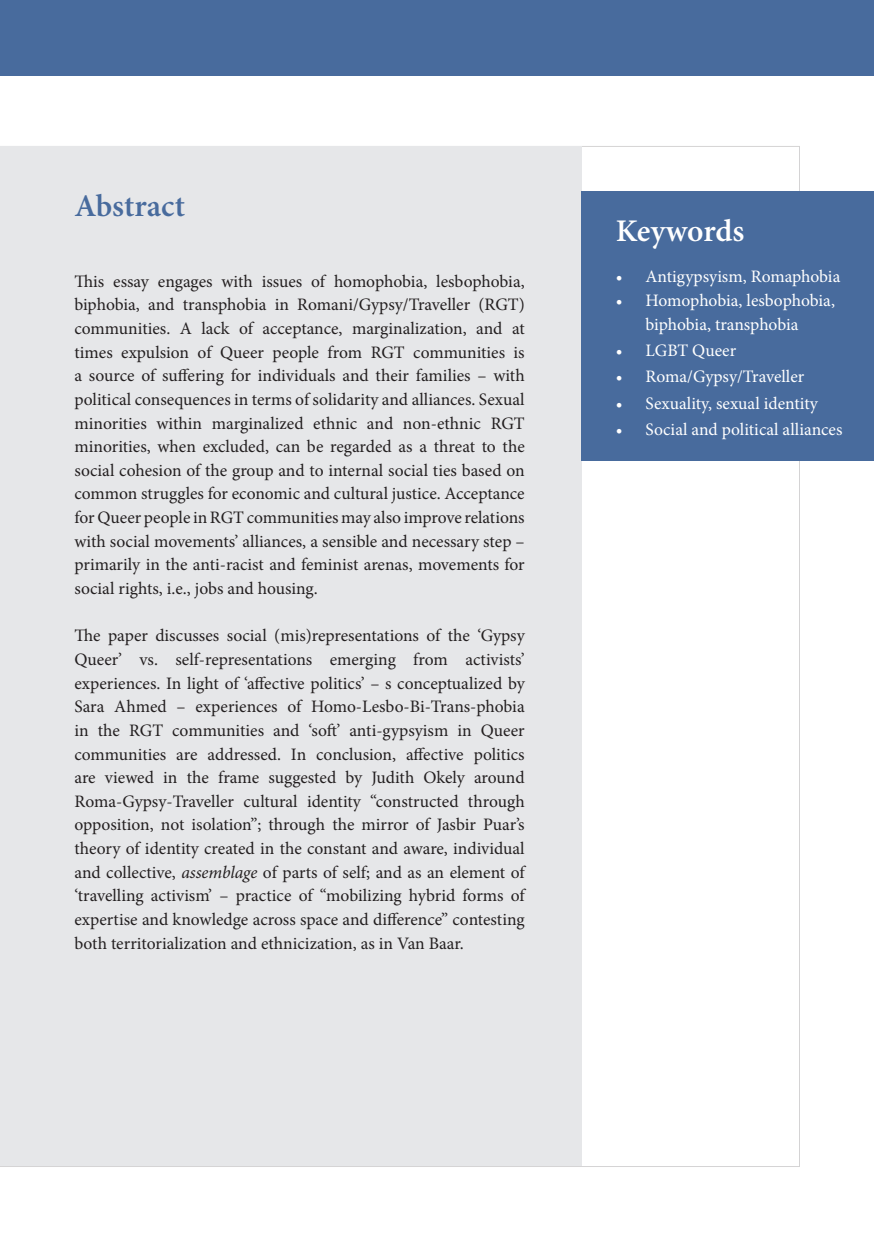
<style>
.page{position:relative;width:874px;height:1241px;background:#fff}
.page>*{position:absolute;margin:0;border:0;box-sizing:border-box;transform-origin:0 0}
.Subtitle{font:600 31.5px "Minion Pro";color:#486b9d}
.body_text{font:600 31.5px "Minion Pro";letter-spacing:-.005em;color:#fff}
.body_text-2{font:17.5px/23.6px "Minion Pro";color:#231f20;text-align:justify}
.body_text-3{font:17.5px/23.6px "Minion Pro";color:#fff;text-align:center}
.s1{font-style:italic}
</style>
<div class="page">
<div style="left:0;top:0;width:873px;height:75px;background:#486b9d"></div>
<div style="left:0;top:147px;width:580px;height:1018px;background:#e6e7e9"></div>
<div style="left:580px;top:191px;width:293px;height:270px;background:#486b9d"></div>
<p class="Subtitle" style="left:74px;top:184px;width:112px">Abstract</p>
<p class="body_text-2" style="left:74px;top:269px;width:451px">This essay engages with issues of homophobia, lesbophobia, biphobia, and transphobia in Romani/Gypsy/Traveller (RGT) communities. A lack of acceptance, marginalization, and at times expulsion of Queer people from RGT communities is a source of suffering for individuals and their families – with political consequences in terms of solidarity and alliances. Sexual minorities within marginalized ethnic and non-ethnic RGT minorities, when excluded, can be regarded as a threat to the social cohesion of the group and to internal social ties based on common struggles for economic and cultural justice. Acceptance for Queer people in RGT communities may also improve relations with social movements’ alliances, a sensible and necessary step – primarily in the anti-racist and feminist arenas, movements for social rights, i.e., jobs and housing.</p>
<p class="body_text-2" style="left:74px;top:624px;width:451px">The paper discusses social (mis)representations of the ‘Gypsy Queer’ vs. self-representations emerging from activists’ experiences. In light of ‘affective politics’ – s conceptualized by Sara Ahmed – experiences of Homo-Lesbo-Bi-Trans-phobia in the RGT communities and ‘soft’ anti-gypsyism in Queer communities are addressed. In conclusion, affective politics are viewed in the frame suggested by Judith Okely around Roma-Gypsy-Traveller cultural identity “constructed through opposition, not isolation”; through the mirror of Jasbir Puar’s theory of identity created in the constant and aware, individual and collective, <span class="s1">assemblage</span> of parts of self; and as an element of ‘travelling activism’ – practice of “mobilizing hybrid forms of expertise and knowledge across space and difference” contesting both territorialization and ethnicization, as in Van Baar.</p>
<p class="body_text" style="left:615px;top:209px;width:130px">Keywords</p>
<p class="body_text-3" style="left:615px;top:265px;width:226px">• Antigypsyism, Romaphobia</p>
<p class="body_text-3" style="left:615px;top:289px;width:220px">• Homophobia, lesbophobia, biphobia, transphobia</p>
<p class="body_text-3" style="left:615px;top:338px;width:122px">• LGBT Queer</p>
<p class="body_text-3" style="left:615px;top:365px;width:190px">• Roma/Gypsy/Traveller</p>
<p class="body_text-3" style="left:615px;top:391px;width:203px">• Sexuality, sexual identity</p>
<p class="body_text-3" style="left:615px;top:417px;width:228px">• Social and political alliances</p>
</div>
